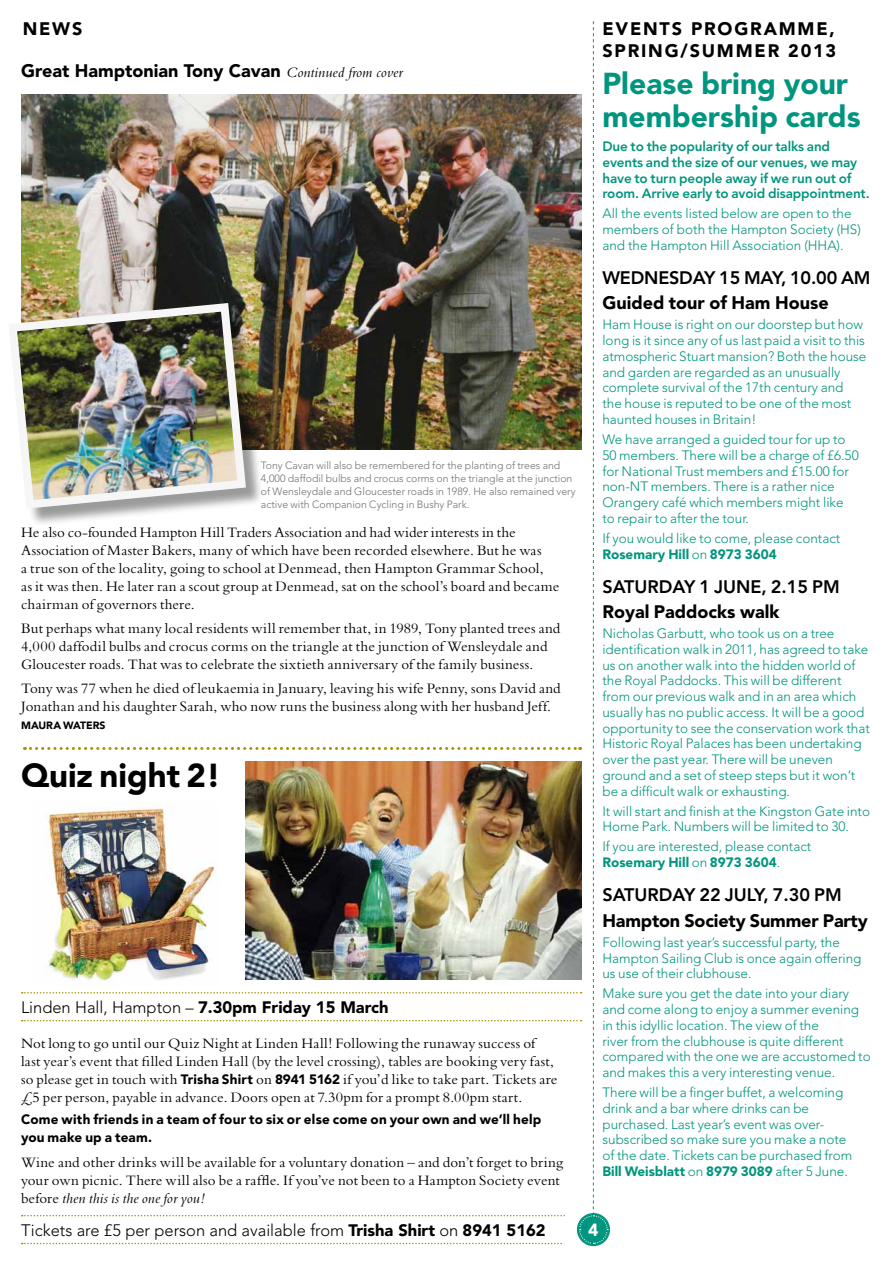
<style>
.page{position:relative;width:893px;height:1263px;background:#fff}
.page>*{position:absolute;margin:0;border:0;box-sizing:border-box;transform-origin:0 0}
.t1{font:900 33px "Avenir";color:#000}
.t2{font:900 30px/33px "Avenir";color:#00957e}
.t3{font:900 18px "Avenir";color:#000}
.t4{font:800 18px "Avenir";color:#000}
.t5{font:900 18px/21.6px "Avenir";letter-spacing:.1em;color:#000}
.t6{font:900 17.55px "Avenir";color:#fff}
.t7{font:300 16.5px "Avenir";color:#000}
.t8{font:15px/18px "Bembo";letter-spacing:.01em;color:#000}
.t9{font:300 13.5px/15.8px "Avenir";color:#00957e}
.t10{font:800 13.5px/15.8px "Avenir";letter-spacing:-.01em;color:#00957e}
.t11{font:900 13.5px/18px "Avenir";letter-spacing:.015em;color:#000}
.t12{font:300 10.5px/12.8px "Avenir";color:#707172}
.t13{font:900 10.5px "Avenir";letter-spacing:-.005em;color:#000}
.s1{font-weight:900}
.s2{font-family:"Bembo";font-weight:400;font-style:italic;font-size:15px}
.s3{font-family:"Avenir";font-weight:900;font-size:13.5px}
.s4{font-style:italic}
</style>
<div class="page">
<img style="left:22px;top:21px;width:588px;height:1226px">
<div style="left:11px;top:306px;width:253px;height:221px;background:#000;opacity:.4"></div>
<img style="left:11px;top:299px;width:239px;height:214px">
<img style="left:246px;top:762px;width:335px;height:217px">
<h3 class="t3" style="left:23px;top:18px;width:61px">NEWS</h3>
<h3 class="t5" style="left:602px;top:18px;width:234px">EVENTS PROGRAMME,<br>Spring</h3>
<h3 class="t3" style="left:681px;top:39px;width:38px">/Summer</h3>
<h3 class="t3" style="left:788px;top:39px;width:50px">2013</h3>
<h2 class="t2" style="left:602px;top:67px;width:260px">Please bring your membership cards</h2>
<p class="t10" style="left:602px;top:138px;width:269px">Due to the popularity of our talks and events and the size of our venues, we may have to turn people away if we run out of room. Arrive early to avoid disappointment.</p>
<p class="t9" style="left:602px;top:206px;width:260px">All the events listed below are open to the members of both the Hampton Society (HS) and the Hampton Hill Association (HHA).</p>
<h3 class="t4" style="left:602px;top:267px;width:15px">WEDNE</h3>
<h3 class="t4" style="left:669px;top:267px;width:203px">Sday 15 May, 10.00 am</h3>
<h3 class="t3" style="left:602px;top:292px;width:228px">Guided tour of Ham House</h3>
<p class="t9" style="left:602px;top:317px;width:266px">Ham House is right on our doorstep but how long is it since any of us last paid a visit to this atmospheric Stuart mansion? Both the house and garden are regarded as an unusually complete survival of the 17th century and<br>the house is reputed to be one of the most haunted houses in Britain!</p>
<p class="t9" style="left:602px;top:431px;width:258px">We have arranged a guided tour for up to 50 members. There will be a charge of £6.50 for National Trust members and £15.00 for non-NT members. There is a rather nice Orangery café which members might like to repair to after the tour.</p>
<p class="t9" style="left:602px;top:530px;width:240px">If you would like to come, please contact<br><span class="s1">Rosemary Hill</span> on <span class="s1">8973 3604</span></p>
<h3 class="t4" style="left:602px;top:576px;width:239px">SATURday 1 June, 2.15 pm</h3>
<h3 class="t3" style="left:602px;top:601px;width:179px">Royal Paddocks walk</h3>
<p class="t9" style="left:602px;top:625px;width:269px">Nicholas Garbutt, who took us on a tree identification walk in 2011, has agreed to take us on another walk into the hidden world of the Royal Paddocks. This will be different from our previous walk and in an area which usually has no public access. It will be a good opportunity to see the conservation work that Historic Royal Palaces has been undertaking over the past year. There will be uneven ground and a set of steep steps but it won’t be a difficult walk or exhausting.</p>
<p class="t9" style="left:602px;top:803px;width:269px">It will start and finish at the Kingston Gate into<br>Home Park. Numbers will be limited to 30.</p>
<p class="t9" style="left:602px;top:839px;width:210px">If you are interested, please contact<br><span class="s1">Rosemary Hill</span> on <span class="s1">8973 3604</span>.</p>
<h3 class="t4" style="left:602px;top:884px;width:225px">SATURday 22 July, 7.30 PM</h3>
<h3 class="t3" style="left:602px;top:909px;width:267px">Hampton Society Summer Party</h3>
<p class="t9" style="left:602px;top:934px;width:261px">Following last year’s successful party, the<br>Hampton Sailing Club is once again offering us use of their clubhouse.</p>
<p class="t9" style="left:602px;top:986px;width:270px">Make sure you get the date into your diary and come along to enjoy a summer evening in this idyllic location. The view of the<br>river from the clubhouse is quite different compared with the one we are accustomed to and makes this a very interesting venue.</p>
<p class="t9" style="left:602px;top:1084px;width:251px">There will be a finger buffet, a welcoming drink and a bar where drinks can be purchased. Last year’s event was over&shy;subscribed so make sure you make a note of the date. Tickets can be purchased from <span class="s1">Bill Weisblatt</span> on <span class="s1">8979 3089</span> after 5 June.</p>
<h3 class="t3" style="left:21px;top:60px;width:383px">Great Hamptonian Tony Cavan <span class="s2">Continued from cover</span></h3>
<p class="t12" style="left:261px;top:459px;width:316px">Tony Cavan will also be remembered for the planting of trees and 4,000 daffodil bulbs and crocus corms on the triangle at the junction of Wensleydale and Gloucester roads in 1989. He also remained very active with Companion Cycling in Bushy Park.</p>
<p class="t8" style="left:21px;top:523px;width:539px">He also co-founded Hampton Hill Traders Association and had wider interests in the Association of Master Bakers, many of which have been recorded elsewhere. But he was<br>a true son of the locality, going to school at Denmead, then Hampton Grammar School,<br>as it was then. He later ran a scout group at Denmead, sat on the school’s board and became chairman of governors there.</p>
<p class="t8" style="left:21px;top:619px;width:541px">But perhaps what many local residents will remember that, in 1989, Tony planted trees and<br>4,000 daffodil bulbs and crocus corms on the triangle at the junction of Wensleydale and<br>Gloucester roads. That was to celebrate the sixtieth anniversary of the family business.</p>
<p class="t8" style="left:21px;top:679px;width:541px">Tony was 77 when he died of leukaemia in January, leaving his wife Penny, sons David and<br>Jonathan and his daughter Sarah, who now runs the business along with her husband Jeff.</p>
<p class="t13" style="left:21px;top:719px;width:86px">MAURA WATERS</p>
<h1 class="t1" style="left:21px;top:755px;width:201px">Quiz night 2!</h1>
<p class="t7" style="left:21px;top:997px;width:369px">Linden Hall, Hampton – <span class="s1">7.30pm Friday 15 March</span></p>
<p class="t8" style="left:21px;top:1034px;width:538px">Not long to go until our Quiz Night at Linden Hall! Following the runaway success of last year’s event that filled Linden Hall (by the level crossing), tables are booking very fast, so please get in touch with <span class="s3">Trisha Shirt</span> on <span class="s3">8941 5162</span> if you’d like to take part. Tickets are £5 per person, payable in advance. Doors open at 7.30pm for a prompt 8.00pm start.</p>
<p class="t11" style="left:21px;top:1110px;width:522px">Come with friends in a team of four to six or else come on your own and we’ll help you make up a team.</p>
<p class="t8" style="left:21px;top:1153px;width:544px">Wine and other drinks will be available for a voluntary donation – and don’t forget to bring your own picnic. There will also be a raffle. If you’ve not been to a Hampton Society event before <span class="s4">then this is the one for you!</span></p>
<p class="t7" style="left:21px;top:1220px;width:526px">Tickets are £5 per person and available from <span class="s1">Trisha Shirt</span> on <span class="s1">8941 5162</span></p>
<p class="t6" style="left:588px;top:1219px;width:12px">4</p>
</div>
